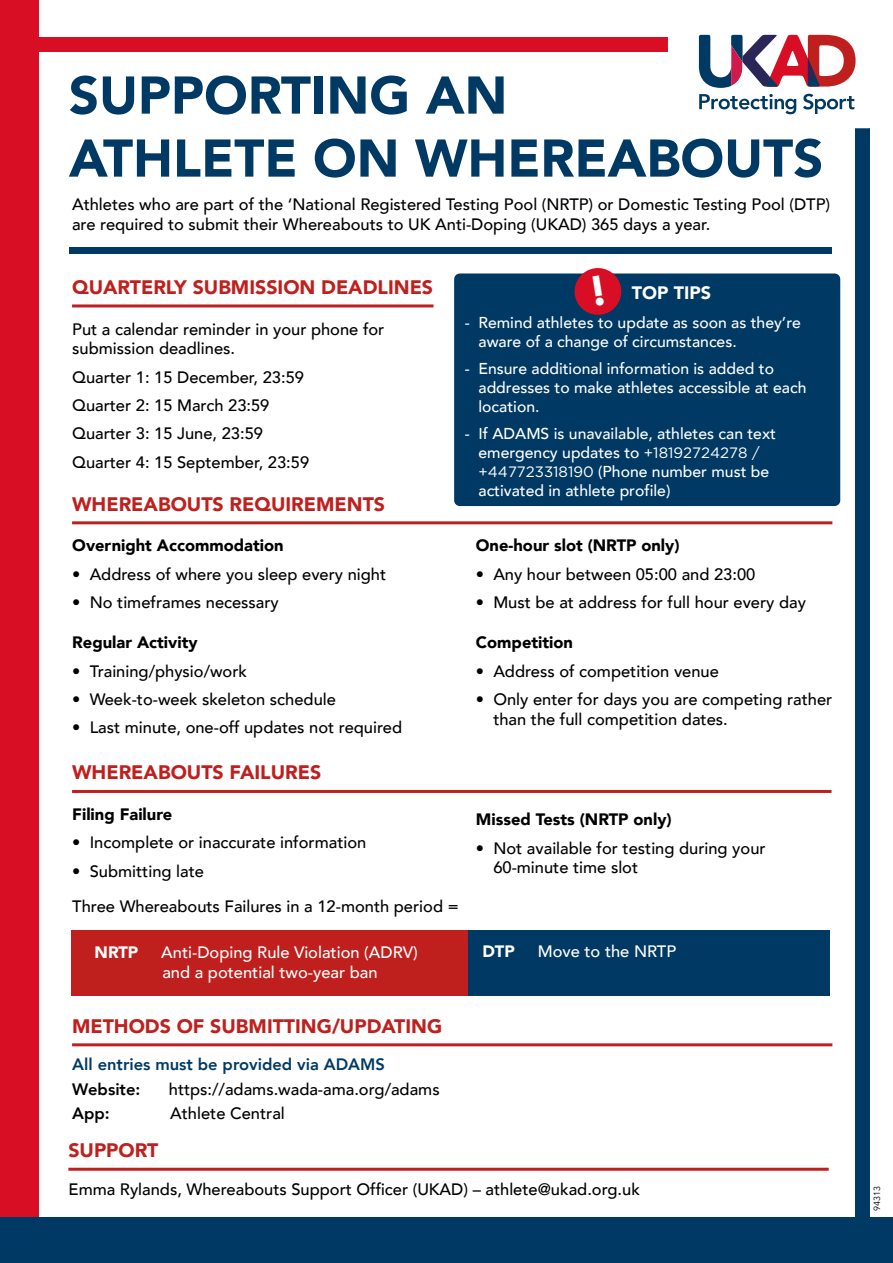
<style>
.page{position:relative;width:893px;height:1263px;background:#fff}
.page>*{position:absolute;margin:0;border:0;box-sizing:border-box;transform-origin:0 0}
.t1{font:900 52.5px/63px "Avenir";color:#003963}
.t2{font:900 19.5px "Avenir";color:#bf201d}
.t3{font:900 18px "Avenir";color:#fff}
.t4{font:500 16.5px/19.8px "Avenir";color:#000}
.t5{font:900 16.5px "Avenir";color:#000}
.t6{font:500 16.5px/19.8px "Avenir";color:#fff}
.t7{font:800 16.5px "Avenir";color:#003963}
.t8{font:800 16.5px "Avenir";color:#000}
.t9{font:900 16.5px "Avenir";color:#fff}
.t10{font:500 15.75px/18.9px "Avenir";color:#fff}
.t11{font:9px "Avenir";color:#000}
.s1{font-family:"Gotham";font-weight:400;font-size:15px}
</style>
<div class="page">
<div style="left:855px;top:60px;width:14px;height:1170px;background:#003963"></div>
<div style="left:36px;top:37px;width:796px;height:14px;background:#d80f24"></div>
<div style="left:668px;top:13px;width:211px;height:115px;background:#fff;border-radius:11px"></div>
<svg style="left:699px;top:35px;width:157px;height:53px"></svg>
<svg style="left:699px;top:94px;width:155px;height:20px"></svg>
<div style="left:70px;top:247px;width:762px;height:6px;background:#003963"></div>
<hr style="left:72px;top:304px;width:361px;height:3px;background:#bf201d">
<hr style="left:72px;top:521px;width:760px;height:3px;background:#bf201d">
<hr style="left:72px;top:1043px;width:760px;height:3px;background:#bf201d">
<hr style="left:68px;top:1168px;width:761px;height:3px;background:#bf201d">
<hr style="left:72px;top:790px;width:759px;height:3px;background:#bf201d">
<div style="left:454px;top:273px;width:386px;height:233px;background:#003963;border-radius:6px"></div>
<div style="left:0;top:0;width:38px;height:1263px;background:#d80f24"></div>
<div style="left:71px;top:931px;width:402px;height:65px;background:#bf201d"></div>
<div style="left:0;top:1217px;width:893px;height:46px;background:#003963"></div>
<div style="left:468px;top:931px;width:361px;height:65px;background:#003963"></div>
<svg style="left:573px;top:268px;width:50px;height:47px"></svg>
<h1 class="t1" style="left:69px;top:62px;width:756px">SUPPORTING AN<br>ATHLETE ON WHEREABOUTS</h1>
<p class="t4" style="left:72px;top:193px;width:760px">Athletes who are part of the ‘National Registered Testing Pool (NRTP) or Domestic Testing Pool (DTP) are required to submit their Whereabouts to UK Anti-Doping (UKAD) 365 days a year.</p>
<p class="t2" style="left:72px;top:270px;width:363px">QUARTERLY SUBMISSION DEADLINES</p>
<p class="t4" style="left:72px;top:318px;width:314px">Put a calendar reminder in your phone for submission deadlines.</p>
<p class="t4" style="left:72px;top:362px;width:238px;line-height:28.3px">Quarter 1: 15 December, 23:59<br>Quarter 2: 15 March 23:59<br>Quarter 3: 15 June, 23:59<br>Quarter 4: 15 September, 23:59</p>
<p class="t2" style="left:72px;top:487px;width:315px">WHEREABOUTS REQUIREMENTS</p>
<p class="t5" style="left:72px;top:532px;width:213px">Overnight Accommodation</p>
<p class="t4" style="left:72px;top:563px;width:315px">• Address of where you sleep every night</p>
<p class="t4" style="left:72px;top:591px;width:208px">• No timeframes necessary</p>
<p class="t5" style="left:72px;top:628px;width:127px">Regular Activity</p>
<p class="t4" style="left:72px;top:660px;width:176px">• Training/physio/work</p>
<p class="t4" style="left:72px;top:688px;width:265px">• Week-to-week skeleton schedule</p>
<p class="t4" style="left:72px;top:717px;width:331px">• Last minute, one-off updates not required</p>
<p class="t2" style="left:72px;top:756px;width:251px">WHEREABOUTS FAILURES</p>
<p class="t3" style="left:632px;top:278px;width:81px">TOP TIPS</p>
<p class="t10" style="left:478px;top:312px;width:324px;text-indent:-14px">- Remind athletes to update as soon as they’re aware of a change of circumstances.</p>
<p class="t10" style="left:478px;top:358px;width:329px;text-indent:-14px">- Ensure additional information is added to addresses to make athletes accessible at each location.</p>
<p class="t10" style="left:478px;top:423px;width:299px;text-indent:-14px">- If ADAMS is unavailable, athletes can text emergency updates to <span class="s1">+18192724278 / +447723318190</span> (Phone number must be activated in athlete profile)</p>
<p class="t5" style="left:476px;top:532px;width:205px">One-hour slot (NRTP only)</p>
<p class="t4" style="left:476px;top:563px;width:281px">• Any hour between 05:00 and 23:00</p>
<p class="t4" style="left:476px;top:591px;width:332px">• Must be at address for full hour every day</p>
<p class="t5" style="left:476px;top:628px;width:99px">Competition</p>
<p class="t4" style="left:476px;top:660px;width:245px">• Address of competition venue</p>
<p class="t4" style="left:493px;top:688px;width:340px;text-indent:-17px">• Only enter for days you are competing rather than the full competition dates.</p>
<p class="t5" style="left:72px;top:800px;width:101px">Filing Failure</p>
<p class="t4" style="left:72px;top:832px;width:296px">• Incomplete or inaccurate information</p>
<p class="t4" style="left:72px;top:852px;width:388px;line-height:35px">• Submitting late<br>Three Whereabouts Failures in a 12-month period =</p>
<p class="t9" style="left:95px;top:938px;width:45px">NRTP</p>
<p class="t6" style="left:161px;top:942px;width:258px">Anti-Doping Rule Violation (ADRV) and a potential two-year ban</p>
<p class="t2" style="left:72px;top:1009px;width:372px">METHODS OF SUBMITTING/UPDATING</p>
<p class="t7" style="left:72px;top:1052px;width:314px">All entries must be provided via ADAMS</p>
<p class="t8" style="left:72px;top:1076px;width:70px">Website:</p>
<p class="t4" style="left:169px;top:1078px;width:272px">https://adams.wada-ama.org/adams</p>
<p class="t8" style="left:72px;top:1100px;width:39px">App:</p>
<p class="t4" style="left:170px;top:1102px;width:116px">Athlete Central</p>
<p class="t2" style="left:68px;top:1133px;width:91px">SUPPORT</p>
<p class="t5" style="left:476px;top:805px;width:197px">Missed Tests (NRTP only)</p>
<p class="t4" style="left:493px;top:837px;width:274px;text-indent:-17px">• Not available for testing during your<br>60-minute time slot</p>
<p class="t9" style="left:482px;top:937px;width:34px">DTP</p>
<p class="t6" style="left:538px;top:941px;width:140px">Move to the NRTP</p>
<p class="t4" style="left:69px;top:1178px;width:573px">Emma Rylands, Whereabouts Support Officer (UKAD) – athlete@ukad.org.uk</p>
<p class="t11" style="left:872px;top:1211px;width:27px;rotate:-90deg">94313</p>
</div>
